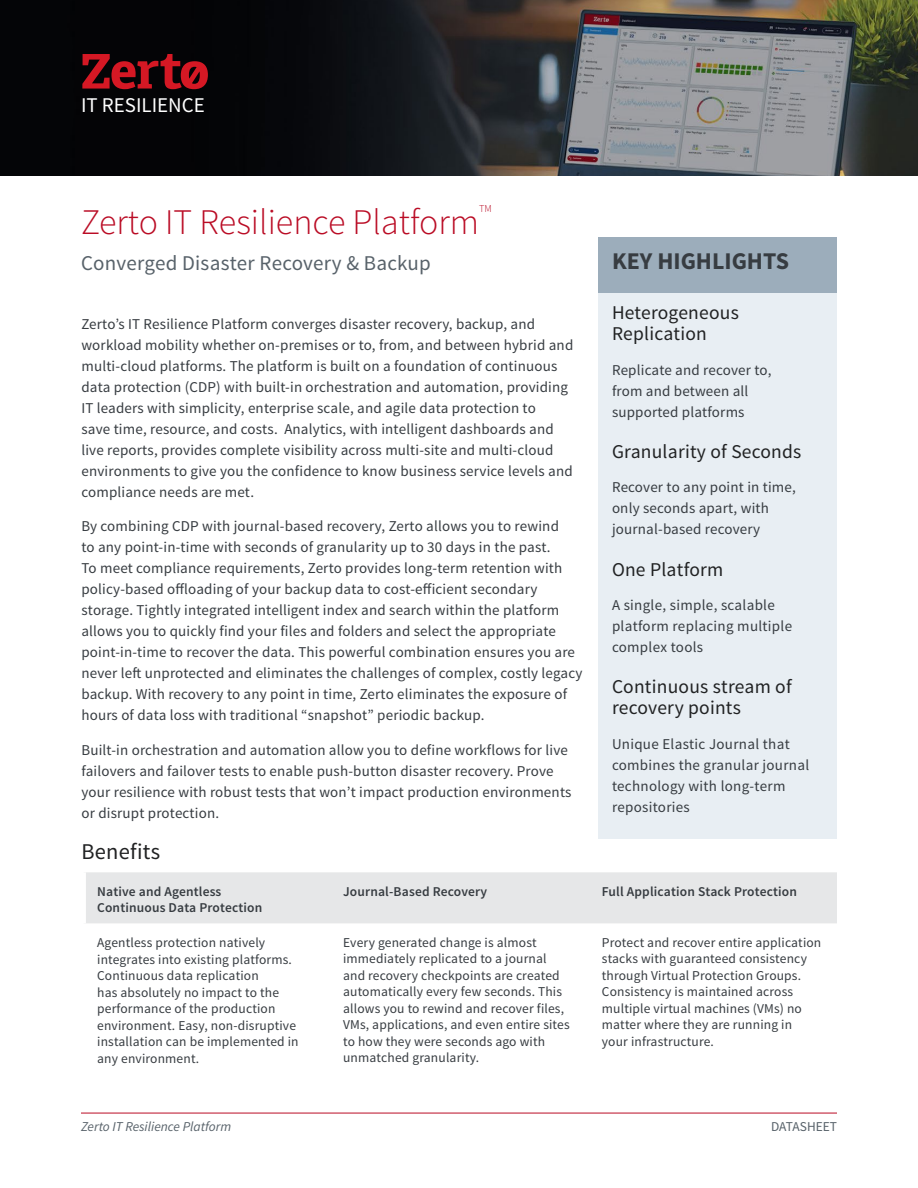
<style>
.page{position:relative;width:918px;height:1188px;background:#fff}
.page>*{position:absolute;margin:0;border:0;box-sizing:border-box;transform-origin:0 0}
.t1{font:300 36px "Source Sans Pro";color:#ba0c25}
.t2{font:700 24px "Source Sans Pro";color:#373c41}
.t3{font:22.5px "Source Sans Pro";letter-spacing:.01em;color:#212223}
.t4{font:21px "Source Sans Pro";letter-spacing:.01em;color:#58626a}
.t5{font:20.85px "Source Sans Pro";color:#fff}
.t6{font:19.5px/21px "Source Sans Pro";letter-spacing:.01em;color:#212223}
.t7{font:15px/21px "Source Sans Pro";letter-spacing:.01em;color:#373c41}
.t8{font:13.5px/16.5px "Source Sans Pro";letter-spacing:.01em;color:#373c41}
.t9{font:600 13.5px/16.5px "Source Sans Pro";letter-spacing:.01em;color:#373c41}
.t10{font:italic 13.5px "Source Sans Pro";color:#58626a}
.t11{font:13.5px "Source Sans Pro";color:#58626a}
.t12{font:300 10.5px "Source Sans Pro";color:#ba0c25}
</style>
<div class="page">
<img style="left:0;top:0;width:918px;height:176px">
<hr style="left:81px;top:1113px;width:756px;height:1px;background:#ba0c25">
<svg style="left:82px;top:54px;width:126px;height:35px;background:#6e0e15"></svg>
<div style="left:86px;top:872px;width:751px;height:51px;background:#e6e7e8"></div>
<div style="left:598px;top:237px;width:239px;height:601px;background:#e8eef3"></div>
<div style="left:598px;top:237px;width:239px;height:56px;background:#9cadbb"></div>
<h3 class="t5" style="left:81px;top:91px;width:125px">IT RESILIENCE</h3>
<h1 class="t1" style="left:81px;top:200px;width:400px">Zerto IT Resilience Platform</h1>
<p class="t12" style="left:479px;top:202px;width:14px">TM</p>
<h3 class="t4" style="left:81px;top:250px;width:351px">Converged Disaster Recovery &amp; Backup</h3>
<h2 class="t2" style="left:612px;top:245px;width:179px">KEY HIGHLIGHTS</h2>
<h3 class="t6" style="left:612px;top:303px;width:128px">Heterogeneous<br>Replication</h3>
<p class="t7" style="left:612px;top:359px;width:161px">Replicate and recover to, from and between all supported platforms</p>
<h3 class="t6" style="left:612px;top:441px;width:191px">Granularity of Seconds</h3>
<p class="t7" style="left:612px;top:477px;width:185px">Recover to any point in time, only seconds apart, with journal-based recovery</p>
<h3 class="t6" style="left:612px;top:559px;width:113px">One Platform</h3>
<p class="t7" style="left:612px;top:595px;width:182px">A single, simple, scalable platform replacing multiple complex tools</p>
<h3 class="t6" style="left:612px;top:677px;width:181px">Continuous stream of recovery points</h3>
<p class="t7" style="left:612px;top:734px;width:199px">Unique Elastic Journal that combines the granular journal technology with long-term repositories</p>
<p class="t7" style="left:81px;top:313px;width:493px">Zerto’s IT Resilience Platform converges disaster recovery, backup, and workload mobility whether on-premises or to, from, and between hybrid and multi-cloud platforms. The platform is built on a foundation of continuous data protection (CDP) with built-in orchestration and automation, providing IT leaders with simplicity, enterprise scale, and agile data protection to<br>save time, resource, and costs. Analytics, with intelligent dashboards and live reports, provides complete visibility across multi-site and multi-cloud environments to give you the confidence to know business service levels and compliance needs are met.</p>
<p class="t7" style="left:81px;top:516px;width:503px">By combining CDP with journal-based recovery, Zerto allows you to rewind<br>to any point-in-time with seconds of granularity up to 30 days in the past.<br>To meet compliance requirements, Zerto provides long-term retention with policy-based offloading of your backup data to cost-efficient secondary storage. Tightly integrated intelligent index and search within the platform allows you to quickly find your files and folders and select the appropriate point-in-time to recover the data. This powerful combination ensures you are never left unprotected and eliminates the challenges of complex, costly legacy backup. With recovery to any point in time, Zerto eliminates the exposure of hours of data loss with traditional “snapshot” periodic backup.</p>
<p class="t7" style="left:81px;top:739px;width:492px">Built-in orchestration and automation allow you to define workflows for live failovers and failover tests to enable push-button disaster recovery. Prove your resilience with robust tests that won’t impact production environments or disrupt protection.</p>
<h3 class="t3" style="left:81px;top:837px;width:80px">Benefits</h3>
<p class="t9" style="left:97px;top:884px;width:167px">Native and Agentless<br>Continuous Data Protection</p>
<p class="t9" style="left:343px;top:884px;width:146px">Journal-Based Recovery</p>
<p class="t9" style="left:602px;top:884px;width:197px">Full Application Stack Protection</p>
<p class="t8" style="left:97px;top:935px;width:203px">Agentless protection natively integrates into existing platforms.<br>Continuous data replication<br>has absolutely no impact to the performance of the production environment. Easy, non-disruptive installation can be implemented in any environment.</p>
<p class="t8" style="left:343px;top:934px;width:228px">Every generated change is almost immediately replicated to a journal and recovery checkpoints are created automatically every few seconds. This allows you to rewind and recover files, VMs, applications, and even entire sites to how they were seconds ago with unmatched granularity.</p>
<p class="t8" style="left:602px;top:934px;width:221px">Protect and recover entire application stacks with guaranteed consistency through Virtual Protection Groups.<br>Consistency is maintained across multiple virtual machines (VMs) no matter where they are running in your infrastructure.</p>
<p class="t10" style="left:81px;top:1119px;width:152px">Zerto IT Resilience Platform</p>
<p class="t11" style="left:771px;top:1119px;width:67px">DATASHEET</p>
</div>
